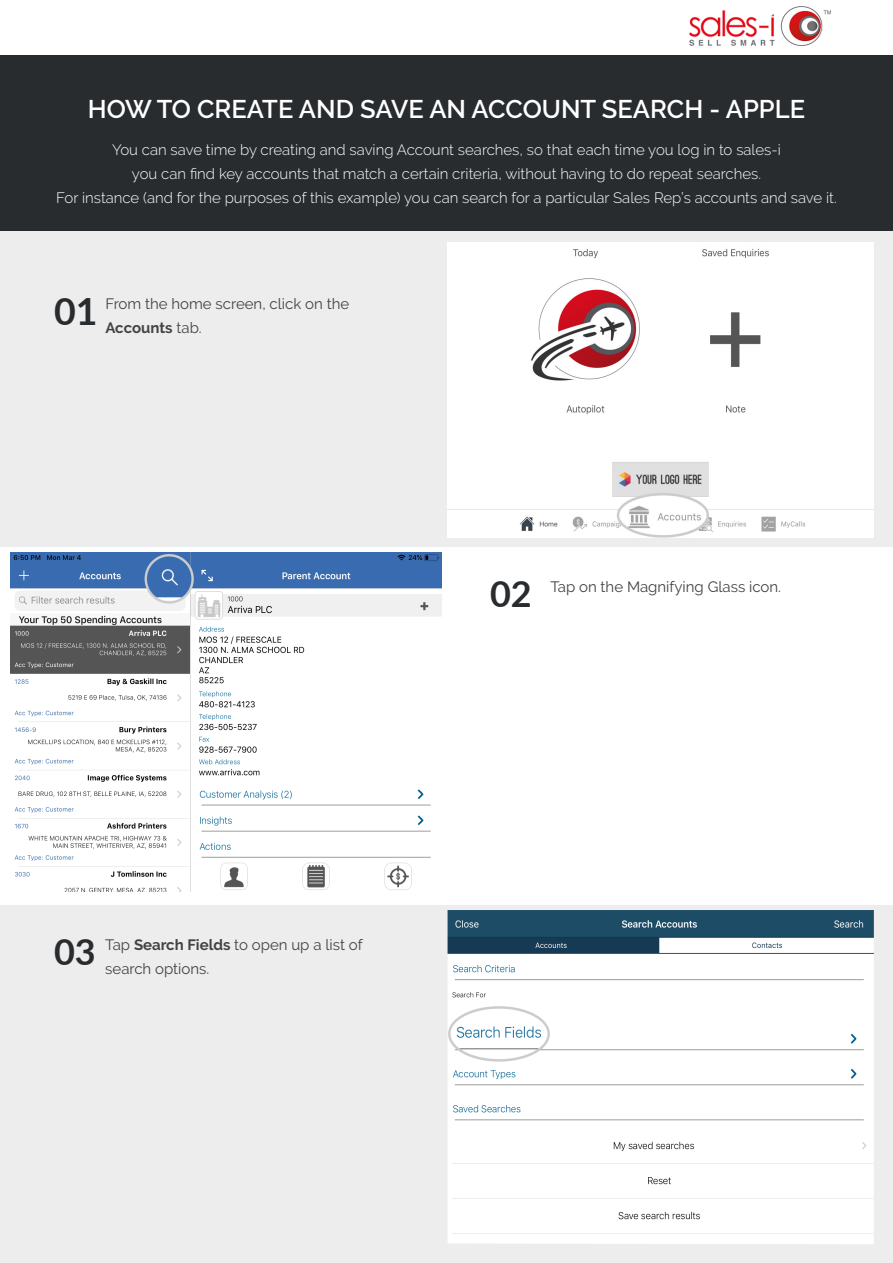
<style>
.page{position:relative;width:893px;height:1263px;background:#fff}
.page>*{position:absolute;margin:0;border:0;box-sizing:border-box;transform-origin:0 0}
.t1{font:700 37.5px "Lato";color:#292c2f}
.t2{font:700 36px "Lato";color:#292c2f}
.t3{font:600 25.5px "Raleway";color:#fff}
.t4{font:300 15px "Raleway";color:#fff}
.t5{font:15px/24px "Raleway";color:#434343}
.s1{font-weight:700}
</style>
<div class="page">
<div style="left:0;top:905px;width:893px;height:358px;background:#ededed"></div>
<div style="left:0;top:189px;width:893px;height:358px;background:#ededed"></div>
<img style="left:448px;top:910px;width:426px;height:334px">
<div style="left:0;top:55px;width:893px;height:176px;background:#292c2f"></div>
<img style="left:690px;top:6px;width:140px;height:40px">
<img style="left:11px;top:553px;width:430px;height:339px">
<img style="left:448px;top:242px;width:425px;height:296px">
<p class="t3" style="left:88px;top:94px;width:719px">HOW TO CREATE AND SAVE AN ACCOUNT SEARCH - APPLE</p>
<p class="t4" style="left:112px;top:141px;width:670px">You can save time by creating and saving Account searches, so that each time you log in to sales-i</p>
<p class="t4" style="left:132px;top:165px;width:631px">you can find key accounts that match a certain criteria, without having to do repeat searches.</p>
<p class="t4" style="left:56px;top:189px;width:782px">For instance (and for the purposes of this example) you can search for a particular Sales Rep’s accounts and save it.</p>
<p class="t1" style="left:54px;top:284px;width:45px">01</p>
<p class="t5" style="left:105px;top:292px;width:245px">From the home screen, click on the<br><span class="s1">Accounts</span> tab.</p>
<p class="t2" style="left:490px;top:567px;width:43px">02</p>
<p class="t5" style="left:550px;top:575px;width:232px">Tap on the Magnifying Glass icon.</p>
<p class="t2" style="left:54px;top:926px;width:43px">03</p>
<p class="t5" style="left:105px;top:933px;width:259px">Tap <span class="s1">Search Fields</span> to open up a list of search options.</p>
</div>
